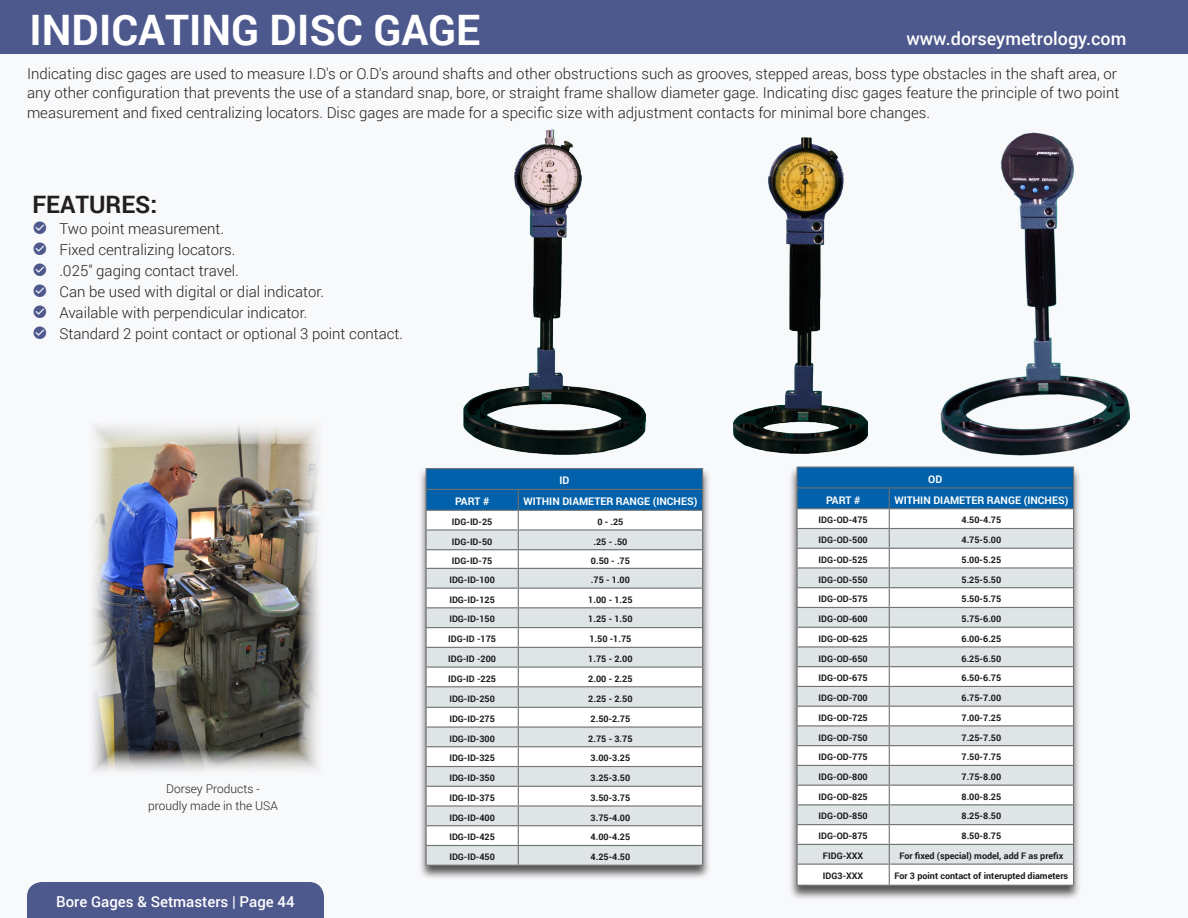
<style>
.page{position:relative;width:1188px;height:918px;background:#f8f9fb}
.page>*{position:absolute;margin:0;border:0;box-sizing:border-box;transform-origin:0 0}
.t1{font:700 42px "Roboto";color:#fff}
.SUBHEADER{font:700 24px "Roboto";color:#231f20}
.t2{font:500 18px "Roboto";color:#fff}
.BODY_TEXT{font:300 15px/19.5px "Roboto";color:#231f20}
.t3{font:500 15px "Roboto";color:#fff}
.Body{font:300 12px "Roboto";color:#231f20}
.Table_Header{font:700 10.5px "Roboto";color:#fff}
.t4{font:700 9px "Roboto";color:#191a19}
</style>
<div class="page">
<div style="left:27px;top:882px;width:297px;height:36px;background:#4d588d"></div>
<div style="left:0;top:0;width:1188px;height:54px;background:#4d588d"></div>
<div style="left:418px;top:467px;width:293px;height:413px;background:#231f20;opacity:.75"></div>
<hr style="left:426px;top:468px;width:92px;height:1px;background:#707274">
<hr style="left:518px;top:468px;width:185px;height:1px;background:#707274">
<svg style="left:426px;top:469px;width:277px;height:396px"></svg>
<hr style="left:426px;top:865px;width:92px;height:1px;background:#707274">
<hr style="left:518px;top:865px;width:185px;height:1px;background:#707274">
<div style="left:789px;top:465px;width:293px;height:435px;background:#231f20;opacity:.75"></div>
<hr style="left:796px;top:466px;width:93px;height:2px;background:#707274">
<hr style="left:889px;top:466px;width:185px;height:2px;background:#707274">
<svg style="left:796px;top:467px;width:278px;height:418px"></svg>
<hr style="left:796px;top:885px;width:93px;height:1px;background:#707274">
<hr style="left:889px;top:885px;width:185px;height:1px;background:#707274">
<img style="left:941px;top:133px;width:188px;height:322px">
<img style="left:733px;top:137px;width:134px;height:317px">
<img style="left:463px;top:129px;width:182px;height:325px">
<img style="left:92px;top:424px;width:227px;height:347px">
<p class="t1" style="left:29px;top:1px;width:452px">INDICATING DISC GAGE</p>
<h3 class="t2" style="left:906px;top:26px;width:222px">www.dorseymetrology.com</h3>
<p class="BODY_TEXT" style="left:27px;top:63px;width:1094px">Indicating disc gages are used to measure I.D's or O.D's around shafts and other obstructions such as grooves, stepped areas, boss type obstacles in the shaft area, or any other configuration that prevents the use of a standard snap, bore, or straight frame shallow diameter gage. Indicating disc gages feature the principle of two point measurement and fixed centralizing locators. Disc gages are made for a specific size with adjustment contacts for minimal bore changes.</p>
<p class="SUBHEADER" style="left:32px;top:187px;width:126px">FEATURES:</p>
<p class="BODY_TEXT" style="left:59px;top:218px;width:166px">Two point measurement.</p>
<p class="BODY_TEXT" style="left:59px;top:239px;width:177px">Fixed centralizing locators.</p>
<p class="BODY_TEXT" style="left:59px;top:260px;width:181px">.025" gaging contact travel.</p>
<p class="BODY_TEXT" style="left:59px;top:281px;width:266px">Can be used with digital or dial indicator.</p>
<p class="BODY_TEXT" style="left:59px;top:302px;width:250px">Available with perpendicular indicator.</p>
<p class="BODY_TEXT" style="left:59px;top:323px;width:345px">Standard 2 point contact or optional 3 point contact.</p>
<p class="Body" style="left:166px;top:780px;width:95px">Dorsey Products -</p>
<p class="Body" style="left:148px;top:798px;width:131px">proudly made in the USA</p>
<h3 class="t3" style="left:56px;top:891px;width:240px">Bore Gages &amp; Setmasters | Page 44</h3>
<p class="Table_Header" style="left:559px;top:473px;width:11px">ID</p>
<p class="Table_Header" style="left:455px;top:494px;width:36px">PART #</p>
<p class="Table_Header" style="left:523px;top:494px;width:175px">WITHIN DIAMETER RANGE (INCHES)</p>
<p class="t4" style="left:452px;top:515px;width:42px">IDG-ID-25</p>
<p class="t4" style="left:597px;top:515px;width:28px">0 - .25</p>
<p class="t4" style="left:452px;top:535px;width:42px">IDG-ID-50</p>
<p class="t4" style="left:593px;top:535px;width:35px">.25 - .50</p>
<p class="t4" style="left:452px;top:554px;width:42px">IDG-ID-75</p>
<p class="t4" style="left:591px;top:554px;width:41px">0.50 - .75</p>
<p class="t4" style="left:449px;top:573px;width:47px">IDG-ID-100</p>
<p class="t4" style="left:591px;top:573px;width:41px">.75 - 1.00</p>
<p class="t4" style="left:449px;top:593px;width:47px">IDG-ID-125</p>
<p class="t4" style="left:588px;top:593px;width:46px">1.00 - 1.25</p>
<p class="t4" style="left:449px;top:613px;width:47px">IDG-ID-150</p>
<p class="t4" style="left:588px;top:613px;width:46px">1.25 - 1.50</p>
<p class="t4" style="left:448px;top:633px;width:49px">IDG-ID -175</p>
<p class="t4" style="left:589px;top:633px;width:43px">1.50 -1.75</p>
<p class="t4" style="left:448px;top:652px;width:49px">IDG-ID -200</p>
<p class="t4" style="left:588px;top:652px;width:46px">1.75 - 2.00</p>
<p class="t4" style="left:448px;top:672px;width:49px">IDG-ID -225</p>
<p class="t4" style="left:588px;top:672px;width:46px">2.00 - 2.25</p>
<p class="t4" style="left:449px;top:692px;width:47px">IDG-ID-250</p>
<p class="t4" style="left:588px;top:692px;width:46px">2.25 - 2.50</p>
<p class="t4" style="left:449px;top:712px;width:47px">IDG-ID-275</p>
<p class="t4" style="left:591px;top:712px;width:41px">2.50-2.75</p>
<p class="t4" style="left:449px;top:732px;width:47px">IDG-ID-300</p>
<p class="t4" style="left:588px;top:732px;width:46px">2.75 - 3.75</p>
<p class="t4" style="left:449px;top:752px;width:47px">IDG-ID-325</p>
<p class="t4" style="left:591px;top:752px;width:41px">3.00-3.25</p>
<p class="t4" style="left:449px;top:772px;width:47px">IDG-ID-350</p>
<p class="t4" style="left:591px;top:772px;width:41px">3.25-3.50</p>
<p class="t4" style="left:449px;top:791px;width:47px">IDG-ID-375</p>
<p class="t4" style="left:591px;top:791px;width:41px">3.50-3.75</p>
<p class="t4" style="left:449px;top:811px;width:47px">IDG-ID-400</p>
<p class="t4" style="left:591px;top:811px;width:41px">3.75-4.00</p>
<p class="t4" style="left:449px;top:831px;width:47px">IDG-ID-425</p>
<p class="t4" style="left:591px;top:831px;width:41px">4.00-4.25</p>
<p class="t4" style="left:449px;top:851px;width:47px">IDG-ID-450</p>
<p class="t4" style="left:591px;top:851px;width:41px">4.25-4.50</p>
<p class="Table_Header" style="left:928px;top:472px;width:16px">OD</p>
<p class="Table_Header" style="left:826px;top:493px;width:36px">PART #</p>
<p class="Table_Header" style="left:894px;top:493px;width:175px">WITHIN DIAMETER RANGE (INCHES)</p>
<p class="t4" style="left:819px;top:514px;width:51px">IDG-OD-475</p>
<p class="t4" style="left:962px;top:514px;width:41px">4.50-4.75</p>
<p class="t4" style="left:819px;top:534px;width:51px">IDG-OD-500</p>
<p class="t4" style="left:962px;top:534px;width:41px">4.75-5.00</p>
<p class="t4" style="left:819px;top:553px;width:51px">IDG-OD-525</p>
<p class="t4" style="left:962px;top:553px;width:41px">5.00-5.25</p>
<p class="t4" style="left:819px;top:573px;width:51px">IDG-OD-550</p>
<p class="t4" style="left:962px;top:573px;width:41px">5.25-5.50</p>
<p class="t4" style="left:819px;top:593px;width:51px">IDG-OD-575</p>
<p class="t4" style="left:962px;top:593px;width:41px">5.50-5.75</p>
<p class="t4" style="left:819px;top:613px;width:51px">IDG-OD-600</p>
<p class="t4" style="left:962px;top:613px;width:41px">5.75-6.00</p>
<p class="t4" style="left:819px;top:632px;width:51px">IDG-OD-625</p>
<p class="t4" style="left:962px;top:632px;width:41px">6.00-6.25</p>
<p class="t4" style="left:819px;top:652px;width:51px">IDG-OD-650</p>
<p class="t4" style="left:962px;top:652px;width:41px">6.25-6.50</p>
<p class="t4" style="left:819px;top:672px;width:51px">IDG-OD-675</p>
<p class="t4" style="left:962px;top:672px;width:41px">6.50-6.75</p>
<p class="t4" style="left:819px;top:691px;width:51px">IDG-OD-700</p>
<p class="t4" style="left:962px;top:691px;width:41px">6.75-7.00</p>
<p class="t4" style="left:819px;top:711px;width:51px">IDG-OD-725</p>
<p class="t4" style="left:962px;top:711px;width:41px">7.00-7.25</p>
<p class="t4" style="left:819px;top:731px;width:51px">IDG-OD-750</p>
<p class="t4" style="left:962px;top:731px;width:41px">7.25-7.50</p>
<p class="t4" style="left:819px;top:751px;width:51px">IDG-OD-775</p>
<p class="t4" style="left:962px;top:751px;width:41px">7.50-7.75</p>
<p class="t4" style="left:819px;top:770px;width:51px">IDG-OD-800</p>
<p class="t4" style="left:962px;top:770px;width:41px">7.75-8.00</p>
<p class="t4" style="left:819px;top:790px;width:51px">IDG-OD-825</p>
<p class="t4" style="left:962px;top:790px;width:41px">8.00-8.25</p>
<p class="t4" style="left:819px;top:810px;width:51px">IDG-OD-850</p>
<p class="t4" style="left:962px;top:810px;width:41px">8.25-8.50</p>
<p class="t4" style="left:819px;top:830px;width:51px">IDG-OD-875</p>
<p class="t4" style="left:962px;top:830px;width:41px">8.50-8.75</p>
<p class="t4" style="left:823px;top:849px;width:42px">FIDG-XXX</p>
<p class="t4" style="left:899px;top:849px;width:165px">For fixed (special) model, add F as prefix</p>
<p class="t4" style="left:823px;top:870px;width:42px">IDG3-XXX</p>
<p class="t4" style="left:895px;top:870px;width:175px">For 3 point contact of interupted diameters</p>
</div>
